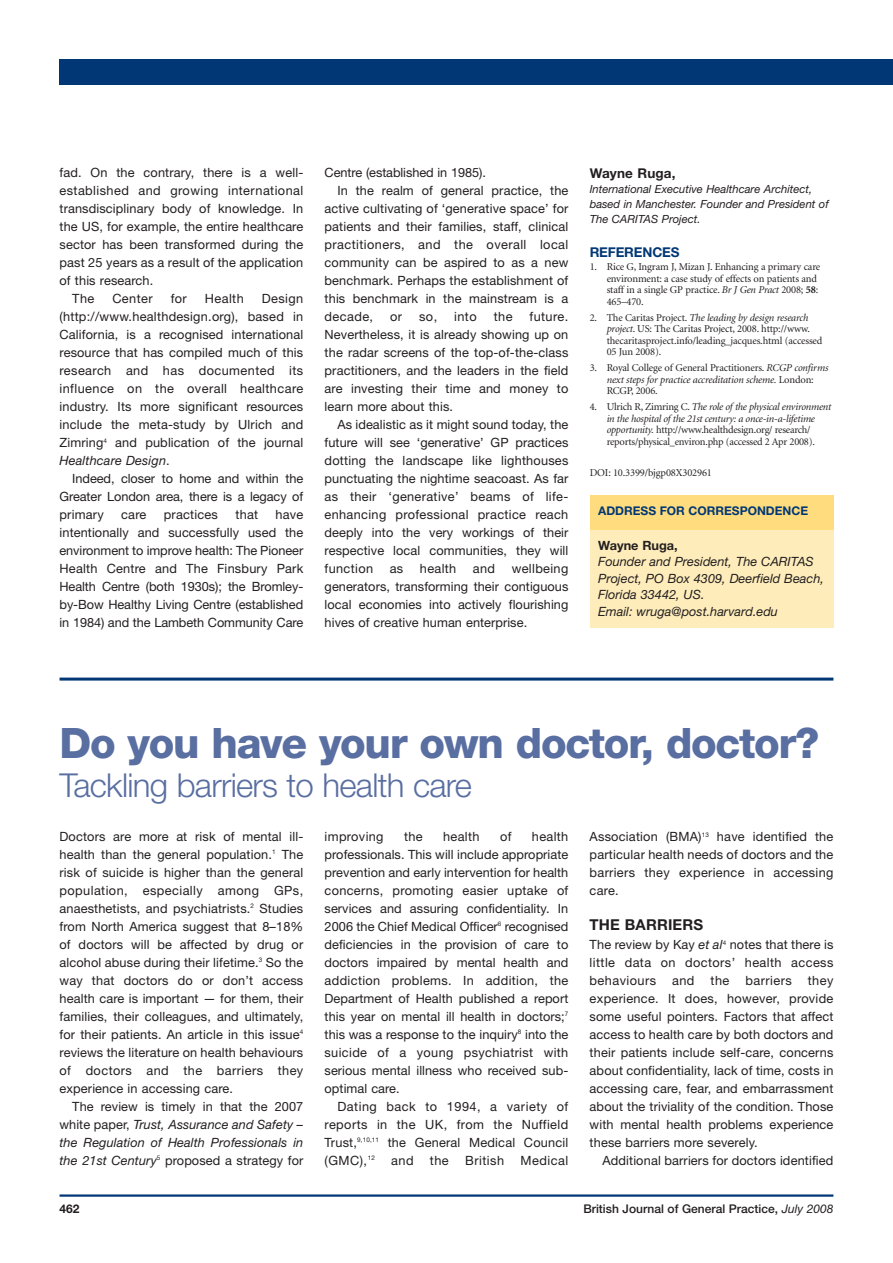
<style>
.page{position:relative;width:893px;height:1263px;background:#fff}
.page>*{position:absolute;margin:0;border:0;box-sizing:border-box;transform-origin:0 0}
.t1{font:800 42px "Helvetica Neue";letter-spacing:-.03em;color:#596ea1}
.t2{font:300 33px "Helvetica Neue";letter-spacing:-.02em;color:#596ea1}
.t3{font:700 15px "Helvetica Neue";letter-spacing:.01em;color:#231f20}
.t4{font:700 13.5px "Helvetica Neue";letter-spacing:.01em;color:#231f20}
.t5{font:700 13.5px "Helvetica Neue";letter-spacing:-.01em;color:#013775}
.t6{font:12.75px/18px "Helvetica Neue";letter-spacing:.01em;color:#231f20;text-align:justify}
.t7{font:italic 12.75px/16.5px "Helvetica Neue";color:#231f20}
.t8{font:12.75px "Helvetica Neue";letter-spacing:.035em;color:#231f20}
.t9{font:12.75px "Helvetica Neue";letter-spacing:.04em;color:#231f20}
.t10{font:700 12.75px "Helvetica Neue";color:#231f20}
.t11{font:12.75px "Helvetica Neue";letter-spacing:.03em;color:#231f20}
.t12{font:500 12px "Helvetica Neue";color:#231f20}
.t13{font:700 12px "Helvetica Neue";color:#013775}
.t14{font:700 12px "Helvetica Neue";color:#231f20}
.t15{font:italic 11.25px/15px "Helvetica Neue";color:#231f20}
.t16{font:10.5px/11.6px "Minion";letter-spacing:-.015em;color:#231f20}
.s1{font-style:italic}
.s2{font-weight:700}
.s3{font-style:normal}
.s4{font-weight:400;font-style:italic}
</style>
<div class="page">
<div style="left:60px;top:60px;width:833px;height:25px;background:#013775"></div>
<div style="left:590px;top:495px;width:243px;height:133px;background:#feedbb"></div>
<div style="left:590px;top:495px;width:243px;height:34px;background:#ffdc7e"></div>
<hr style="left:60px;top:678px;width:773px;height:3px;background:#013775">
<hr style="left:60px;top:1194px;width:773px;height:3px;background:#013775">
<p class="t6" style="left:60px;top:165px;width:245px">fad. On the contrary, there is a well-</p>
<p class="t8" style="left:60px;top:186px;width:245px">established and growing international</p>
<p class="t6" style="left:60px;top:201px;width:245px">transdisciplinary body of knowledge. In</p>
<p class="t6" style="left:60px;top:219px;width:245px">the US, for example, the entire healthcare</p>
<p class="t6" style="left:60px;top:237px;width:245px">sector has been transformed during the</p>
<p class="t6" style="left:60px;top:255px;width:245px">past 25 years as a result of the application</p>
<p class="t6" style="left:60px;top:273px;width:95px">of this research.</p>
<p class="t6" style="left:72px;top:291px;width:24px">The</p>
<p class="t6" style="left:112px;top:291px;width:42px">Center</p>
<p class="t6" style="left:171px;top:291px;width:18px">for</p>
<p class="t6" style="left:205px;top:291px;width:40px">Health</p>
<p class="t6" style="left:60px;top:291px;width:245px;text-indent:202px">Design (http://www.healthdesign.org), based in California, is a recognised international resource that has compiled much of this research and has documented its influence on the overall healthcare industry. Its more significant resources include the meta-study by Ulrich and Zimring<sup>4</sup> and publication of the journal <span class="s1">Healthcare Design</span>.</p>
<p class="t6" style="left:60px;top:471px;width:245px;text-indent:13px">Indeed, closer to home and within the Greater London area, there is a legacy of primary</p>
<p class="t6" style="left:60px;top:507px;width:245px;text-indent:216px">have intentionally and successfully used the environment to improve health: The Pioneer Health Centre and The Finsbury Park Health Centre (both 1930s); the Bromley&shy;by-Bow Healthy Living Centre (established in 1984) and the Lambeth Community Care</p>
<p class="t6" style="left:121px;top:507px;width:27px">care</p>
<p class="t6" style="left:164px;top:507px;width:56px">practices</p>
<p class="t6" style="left:235px;top:507px;width:24px">that</p>
<p class="t6" style="left:325px;top:165px;width:163px">Centre (established in 1985).</p>
<p class="t6" style="left:337px;top:183px;width:233px">In the realm of general practice, the</p>
<p class="t6" style="left:325px;top:201px;width:245px">active cultivating of ‘generative space’ for</p>
<p class="t6" style="left:325px;top:219px;width:245px">patients and their families, staff, clinical</p>
<p class="t8" style="left:325px;top:240px;width:245px">practitioners, and the overall local</p>
<p class="t6" style="left:325px;top:255px;width:245px">community can be aspired to as a new</p>
<p class="t6" style="left:325px;top:273px;width:245px">benchmark. Perhaps the establishment of</p>
<p class="t6" style="left:325px;top:291px;width:245px">this benchmark in the mainstream is a</p>
<p class="t6" style="left:325px;top:309px;width:50px">decade,</p>
<p class="t6" style="left:390px;top:309px;width:13px">or</p>
<p class="t6" style="left:419px;top:309px;width:20px">so,</p>
<p class="t6" style="left:454px;top:309px;width:24px">into</p>
<p class="t6" style="left:494px;top:309px;width:20px">the</p>
<p class="t6" style="left:325px;top:309px;width:245px;text-indent:205px">future.<br>Nevertheless, it is already showing up on the radar screens of the top-of-the-class practitioners, and the leaders in the field are investing their time and money to learn more about this.</p>
<p class="t6" style="left:325px;top:417px;width:245px;text-indent:13px">As idealistic as it might sound today, the future will see ‘generative’ GP practices dotting the landscape like lighthouses punctuating the nightime seacoast. As far as their ‘generative’ beams of life&shy;enhancing professional practice reach deeply into the very workings of their respective local communities, they will function</p>
<p class="t6" style="left:325px;top:561px;width:245px;text-indent:187px">wellbeing generators, transforming their contiguous local economies into actively flourishing hives of creative human enterprise.</p>
<p class="t6" style="left:390px;top:561px;width:15px">as</p>
<p class="t6" style="left:420px;top:561px;width:38px">health</p>
<p class="t6" style="left:473px;top:561px;width:24px">and</p>
<p class="t4" style="left:590px;top:168px;width:87px">Wayne Ruga,</p>
<p class="t15" style="left:590px;top:182px;width:241px">International Executive Healthcare Architect, based in Manchester. Founder and President of<br>The CARITAS Project.</p>
<p class="t5" style="left:590px;top:248px;width:91px">REFERENCES</p>
<p class="t16" style="left:607px;top:262px;width:215px;text-indent:-17px">1. Rice G, Ingram J, Mizan J. Enhancing a primary care environment: a case study of effects on patients and staff in a single GP practice. <span class="s1">Br J Gen Pract</span> 2008; <span class="s2">58</span>:<br>465–470.</p>
<p class="t16" style="left:607px;top:312px;width:217px;text-indent:-17px">2. The Caritas Project. <span class="s1">The leading by design research project</span>. US: The Caritas Project, 2008. http://www. thecaritasproject.info/leading_jacques.html (accessed 05 Jun 2008).</p>
<p class="t16" style="left:607px;top:363px;width:223px;text-indent:-17px">3. Royal College of General Practitioners. <span class="s1">RCGP confirms next steps for practice accreditation scheme.</span> London:<br>RCGP, 2006.</p>
<p class="t16" style="left:590px;top:402px;width:243px;text-align:center">4. Ulrich R, Zimring C. <span class="s1">The role of the physical environment in the hospital of the 21st century: a once-in-a-lifetime opportunity.</span> http://www.healthdesign.org/ research/ reports/physical_environ.php (accessed 2 Apr 2008).</p>
<p class="t16" style="left:590px;top:468px;width:124px">DOI: 10.3399/bjgp08X302961</p>
<p class="t13" style="left:598px;top:507px;width:212px">ADDRESS FOR CORRESPONDENCE</p>
<p class="t10" style="left:598px;top:540px;width:81px">Wayne Ruga,</p>
<p class="t7" style="left:598px;top:554px;width:227px">Founder and President, The CARITAS<br>Project, PO Box 4309, Deerfield Beach,<br>Florida 33442, US.<br>Email: wruga@post.harvard.edu</p>
<h1 class="t1" style="left:60px;top:728px;width:761px">Do you have your own doctor, doctor?</h1>
<h2 class="t2" style="left:60px;top:773px;width:414px">Tackling barriers to health care</h2>
<p class="t11" style="left:325px;top:832px;width:61px">improving</p>
<p class="t6" style="left:404px;top:828px;width:20px">the</p>
<p class="t6" style="left:443px;top:828px;width:38px">health</p>
<p class="t6" style="left:500px;top:828px;width:13px">of</p>
<p class="t6" style="left:60px;top:828px;width:245px">Doctors are more at risk of mental ill&shy;health than the general population.<sup>1</sup> The risk of suicide is higher than the general population, especially among GPs, anaesthetists, and psychiatrists.<sup>2</sup> Studies from North America suggest that 8–18% of doctors will be affected by drug or alcohol abuse during their lifetime.<sup>3</sup> So the way that doctors do or don’t access health care is important — for them, their families, their colleagues, and ultimately, for their patients. An article in this issue<sup>4 </sup>reviews the literature on health behaviours of doctors and the barriers they experience in accessing care.</p>
<p class="t7" style="left:60px;top:1098px;width:245px;line-height:18px;text-align:justify;text-indent:13px"><span class="s3">The review is timely in that the 2007 white paper,</span> Trust, Assurance and Safety – the Regulation of Health Professionals in the 21st Century<sup>5</sup> <span class="s3">proposed a strategy for</span></p>
<p class="t14" style="left:60px;top:1204px;width:22px">462</p>
<p class="t12" style="left:583px;top:1204px;width:252px">British Journal of General Practice, <span class="s4">July 2008</span></p>
<p class="t6" style="left:325px;top:828px;width:245px;text-indent:207px">health professionals. This will include appropriate prevention and early intervention for health concerns, promoting easier uptake of services and assuring confidentiality. In 2006 the Chief Medical Officer<sup>6</sup> recognised deficiencies in the provision of care to doctors impaired by mental health and addiction problems. In addition, the Department of Health published a report this year on mental ill health in doctors;<sup>7 </sup>this was a response to the inquiry<sup>8</sup> into the suicide of a young psychiatrist with serious mental illness who received sub&shy;optimal care.</p>
<p class="t6" style="left:325px;top:1098px;width:245px;text-indent:13px">Dating back to 1994, a variety of reports in the UK, from the Nuffield Trust,<sup>9,10,11</sup> the General Medical Council (GMC),<sup>12</sup></p>
<p class="t6" style="left:590px;top:829px;width:245px">Association (BMA)<sup>13</sup> have identified the particular health needs of doctors and the barriers they experience in accessing care.</p>
<p class="t3" style="left:590px;top:919px;width:115px">THE BARRIERS</p>
<p class="t6" style="left:590px;top:937px;width:245px">The review by Kay <span class="s1">et al</span><sup>4</sup> notes that there is little data on doctors’ health access behaviours</p>
<p class="t6" style="left:590px;top:973px;width:245px;text-indent:218px">they experience. It does, however, provide some useful pointers. Factors that affect access to health care by both doctors and their patients include self-care, concerns about confidentiality, lack of time, costs in accessing care, fear, and embarrassment about the triviality of the condition. Those with mental health problems experience these barriers more severely.</p>
<p class="t6" style="left:602px;top:1153px;width:233px">Additional barriers for doctors identified</p>
<p class="t6" style="left:672px;top:973px;width:24px">and</p>
<p class="t6" style="left:711px;top:973px;width:20px">the</p>
<p class="t8" style="left:746px;top:976px;width:48px">barriers</p>
<p class="t6" style="left:391px;top:1152px;width:24px">and</p>
<p class="t6" style="left:430px;top:1152px;width:20px">the</p>
<p class="t9" style="left:465px;top:1156px;width:41px">British</p>
<p class="t9" style="left:521px;top:1156px;width:49px">Medical</p>
</div>
